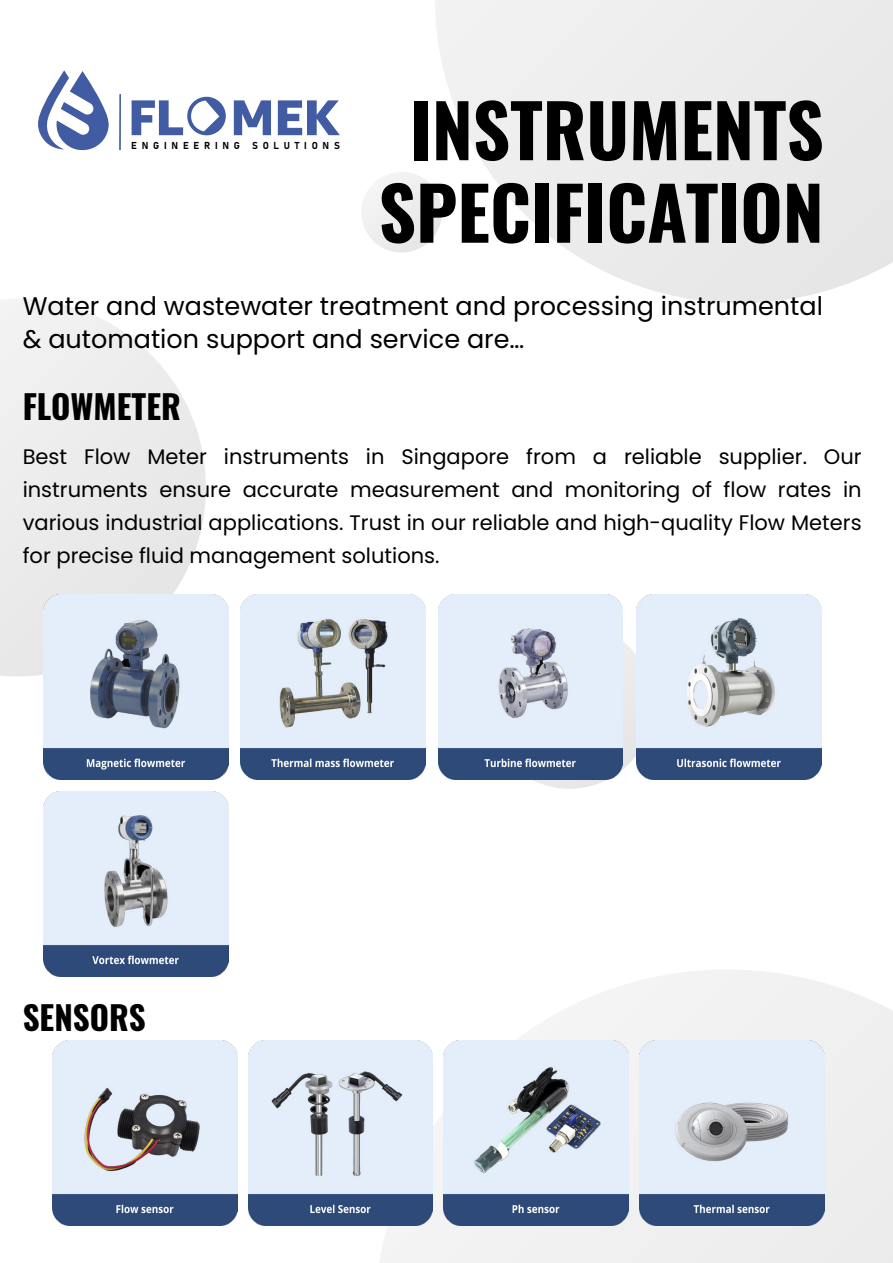
<style>
.page{position:relative;width:893px;height:1263px;background:#fff}
.page>*{position:absolute;margin:0;border:0;box-sizing:border-box;transform-origin:0 0}
.t1{font:700 72.9px/82.5px "Oswald";color:#000;text-align:center}
.t2{font:800 50.1px "Amazon Ember";color:#425ca3}
.t3{font:700 33px "Oswald";color:#000}
.t4{font:25.5px/33px "Poppins";color:#000}
.t5{font:21px/33px "Poppins";color:#000;text-align:justify}
.t6{font:9.9px "Bahnschrift";letter-spacing:.5em;color:#000;scale:.96 1}
</style>
<div class="page">
<svg style="left:486px;top:622px;width:167px;height:167px;background:#e1e3e5"></svg>
<svg style="left:379px;top:970px;width:514px;height:293px"></svg>
<svg style="left:0;top:299px;width:206px;height:377px"></svg>
<svg style="left:435px;top:0;width:458px;height:303px"></svg>
<div style="left:361px;top:172px;width:81px;height:81px;background:#ededed;border-radius:40px"></div>
<svg style="left:187px;top:97px;width:39px;height:38px"></svg>
<hr style="left:119px;top:94px;width:2px;height:56px;background:#425ca3">
<svg style="left:38px;top:70px;width:71px;height:81px"></svg>
<img style="left:43px;top:594px;width:185px;height:185px">
<img style="left:241px;top:594px;width:185px;height:185px">
<img style="left:438px;top:594px;width:185px;height:185px">
<img style="left:637px;top:594px;width:185px;height:185px">
<img style="left:44px;top:792px;width:185px;height:185px">
<img style="left:52px;top:1041px;width:185px;height:184px">
<img style="left:248px;top:1041px;width:185px;height:184px">
<img style="left:444px;top:1041px;width:184px;height:184px">
<img style="left:639px;top:1041px;width:185px;height:184px">
<h2 class="t2" style="left:128px;top:86px;width:213px">FL MEK</h2>
<p class="t6" style="left:131px;top:138px;width:219px">ENGINEERING SOLUTIONS</p>
<h1 class="t1" style="left:379px;top:92px;width:447px">INSTRUMENTS<br>SPECIFICATION</h1>
<p class="t4" style="left:23px;top:290px;width:802px">Water and wastewater treatment and processing instrumental &amp; automation support and service are…</p>
<h3 class="t3" style="left:23px;top:384px;width:160px">FLOWMETER</h3>
<p class="t5" style="left:23px;top:441px;width:840px">Best Flow Meter instruments in Singapore from a reliable supplier. Our instruments ensure accurate measurement and monitoring of flow rates in various industrial applications. Trust in our reliable and high-quality Flow Meters for precise fluid management solutions.</p>
<h3 class="t3" style="left:23px;top:994px;width:125px">SENSORS</h3>
</div>
